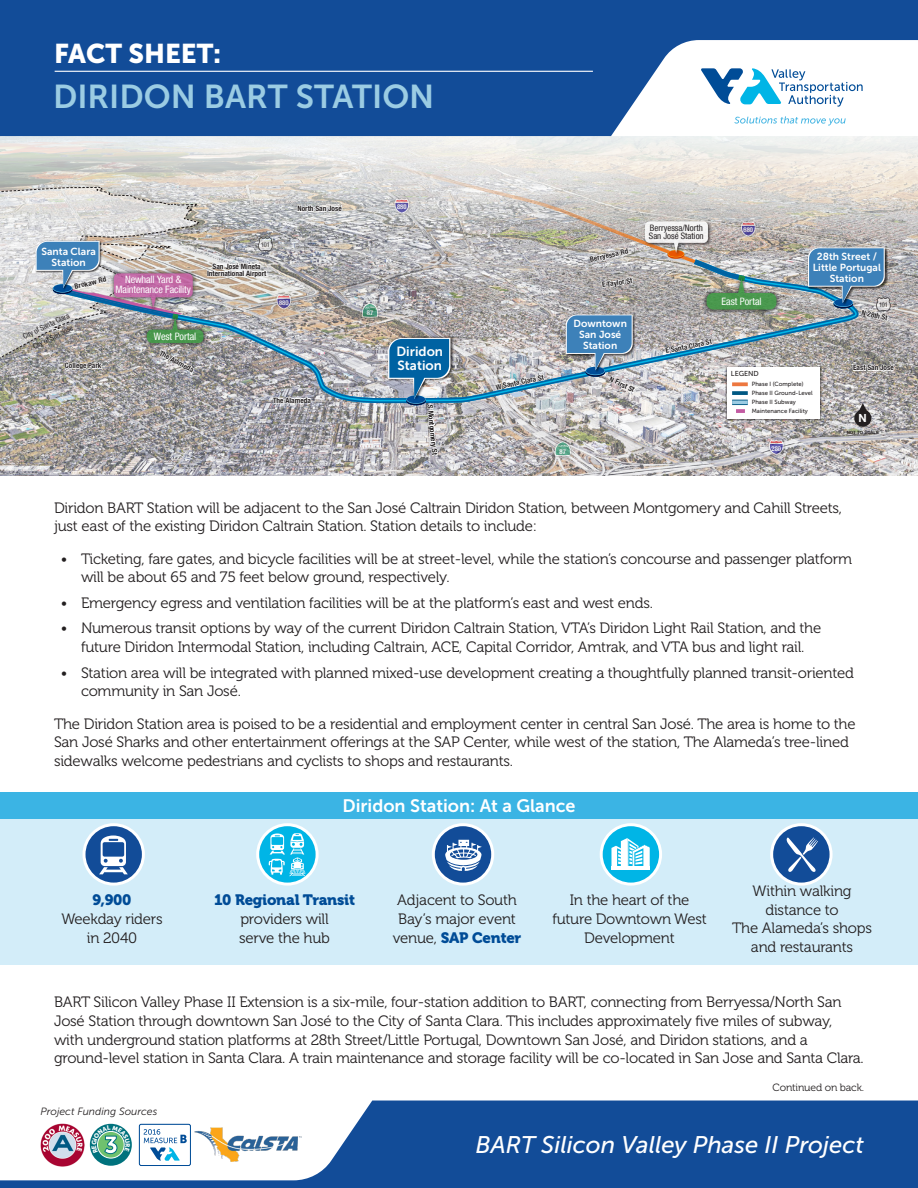
<style>
.page{position:relative;width:918px;height:1188px;background:#fff}
.page>*{position:absolute;margin:0;border:0;box-sizing:border-box;transform-origin:0 0}
.t1{font:33px "Museo Sans 700";color:#9bcce3}
.t2{font:27px "Museo Sans 900";color:#fff}
.t3{font:italic 24px "Museo Sans 500";color:#fff}
.t4{font:18px "Museo Sans 700";color:#fff}
.Paragraph_Style{font:15px/18.8px "Museo 300";letter-spacing:-.015em;color:#231f20;text-align:center}
.t5{font:13.2px/14.2px "Museo Sans 700";color:#fff}
.t6{font:700 11.1px "Helvetica Neue LT Com";color:#fff}
.t7{font:italic 10.5px "Museo Sans 300";color:#231f20}
.Paragraph_Style-2{font:10.5px "Museo 300";letter-spacing:-.015em;color:#231f20}
.t8{font:10.2px/10.9px "Museo Sans 700";color:#fff;text-align:center}
.t9{font:condensed 10.2px/9.6px "Helvetica Neue LT Com";letter-spacing:-.01em;color:#fff;text-align:center}
.t10{font:condensed 8.85px/8.9px "Helvetica Neue LT Com";color:#231f20}
.t11{font:700 condensed 7.35px/7.4px "Helvetica Neue LT Com";color:#231f20;text-align:center}
.t12{font:condensed 7.35px "Helvetica Neue LT Com";color:#231f20}
.t13{font:7.2px "Museo Sans 500";color:#231f20}
.t14{font:700 condensed 6.6px "Helvetica Neue LT Com";color:#fff}
.t15{font:700 condensed 6.6px "Helvetica Neue LT Com";letter-spacing:-.04em;color:#231f20}
.t16{font:6px/8.9px "Museo Sans 500";color:#231f20}
.t17{font:700 4.35px "Helvetica Neue LT Com";color:#231f20}
.s1{font-family:"Museo 900";color:#004c97}
</style>
<div class="page">
<svg style="left:0;top:0;width:918px;height:136px;fill:#124c98"></svg>
<svg style="left:0;top:1101px;width:918px;height:87px;fill:#124c98"></svg>
<img style="left:0;top:157px;width:918px;height:319px">
<img style="left:60px;top:261px;width:796px;height:140px">
<div style="left:274px;top:292px;width:20px;height:20px;background:#231f20;opacity:.5"></div>
<svg style="left:276px;top:293px;width:16px;height:17px"></svg>
<div style="left:767px;top:437px;width:19px;height:20px;background:#231f20;opacity:.5"></div>
<svg style="left:769px;top:439px;width:15px;height:16px"></svg>
<svg style="left:808px;top:247px;width:84px;height:65px"></svg>
<svg style="left:257px;top:237px;width:17px;height:15px"></svg>
<div style="left:553px;top:439px;width:20px;height:19px;background:#231f20;opacity:.5"></div>
<svg style="left:554px;top:441px;width:17px;height:18px"></svg>
<div style="left:724px;top:365px;width:98px;height:56px;background:#231f20;opacity:.6"></div>
<div style="left:727px;top:367px;width:93px;height:52px;background:#fff"></div>
<div style="left:143px;top:314px;width:65px;height:33px;background:#231f20;opacity:.75"></div>
<img style="left:0;top:187px;width:203px;height:174px">
<div style="left:702px;top:274px;width:79px;height:40px;background:#231f20;opacity:.75"></div>
<img style="left:339px;top:147px;width:437px;height:266px">
<div style="left:854px;top:410px;width:17px;height:17px;background:#231f20;border-radius:50%"></div>
<svg style="left:856px;top:403px;width:14px;height:11px"></svg>
<hr style="left:55px;top:71px;width:538px;height:1px;background:#fff">
<div style="left:0;top:814px;width:918px;height:151px;background:#d3edf9"></div>
<div style="left:0;top:792px;width:918px;height:27px;background:#3bb4e4"></div>
<svg style="left:601px;top:825px;width:60px;height:59px"></svg>
<div style="left:600px;top:823px;width:62px;height:63px;border:3px solid #fff;border-radius:50%"></div>
<svg style="left:611px;top:838px;width:39px;height:28px"></svg>
<hr style="left:611px;top:866px;width:39px;height:4px;background:#fff">
<div style="left:84px;top:825px;width:59px;height:59px;background:#124c98;border-radius:50%"></div>
<div style="left:83px;top:823px;width:62px;height:63px;border:3px solid #fff;border-radius:50%"></div>
<svg style="left:99px;top:836px;width:29px;height:38px"></svg>
<svg style="left:433px;top:825px;width:60px;height:59px"></svg>
<div style="left:432px;top:823px;width:62px;height:63px;border:3px solid #fff;border-radius:50%"></div>
<svg style="left:445px;top:840px;width:37px;height:31px"></svg>
<div style="left:772px;top:825px;width:59px;height:59px;background:#124c98;border-radius:50%"></div>
<div style="left:770px;top:823px;width:63px;height:63px;border:3px solid #fff;border-radius:50%"></div>
<svg style="left:787px;top:837px;width:31px;height:35px"></svg>
<svg style="left:258px;top:825px;width:59px;height:59px"></svg>
<div style="left:256px;top:823px;width:63px;height:63px;border:3px solid #fff;border-radius:50%"></div>
<svg style="left:269px;top:833px;width:36px;height:43px"></svg>
<svg style="left:734px;top:116px;width:112px;height:10px"></svg>
<svg style="left:701px;top:68px;width:162px;height:39px"></svg>
<svg style="left:139px;top:1124px;width:52px;height:42px"></svg>
<img style="left:195px;top:1128px;width:106px;height:34px">
<img style="left:40px;top:1123px;width:44px;height:44px">
<svg style="left:90px;top:1124px;width:42px;height:42px"></svg>
<svg style="left:98px;top:1131px;width:26px;height:27px"></svg>
<div style="left:97px;top:1131px;width:28px;height:28px;border:1px solid #fff;border-radius:50%"></div>
<svg style="left:92px;top:1126px;width:38px;height:28px"></svg>
<h1 class="t2" style="left:54px;top:38px;width:169px">FACT SHEET:</h1>
<h1 class="t1" style="left:53px;top:78px;width:383px">DIRIDON BART STATION</h1>
<p class="t11" style="left:298px;top:205px;width:46px">North San José</p>
<p class="t14" style="left:397px;top:203px;width:11px">880</p>
<p class="t10" style="left:649px;top:223px;width:56px">Berryessa/North<br>San José Station</p>
<p class="t14" style="left:744px;top:226px;width:11px">680</p>
<p class="t8" style="left:41px;top:246px;width:56px">Santa Clara<br>Station</p>
<p class="t11" style="left:74px;top:283px;width:34px;rotate:-13deg">Brokaw Rd</p>
<p class="t9" style="left:116px;top:275px;width:77px">Newhall Yard &amp;<br>Maintenance Facility</p>
<p class="t15" style="left:261px;top:241px;width:11px">101</p>
<p class="t11" style="left:207px;top:262px;width:61px">San José Mineta<br>International Airport</p>
<p class="t11" style="left:589px;top:256px;width:40px;rotate:-12deg">Berryessa Rd</p>
<p class="t11" style="left:601px;top:281px;width:32px;rotate:-8deg">E Taylor St</p>
<p class="t8" style="left:813px;top:251px;width:70px">28th Street /<br>Little Portugal<br>Station</p>
<p class="t14" style="left:279px;top:299px;width:11px">880</p>
<p class="t9" style="left:721px;top:296px;width:42px">East Portal</p>
<p class="t15" style="left:879px;top:301px;width:11px">101</p>
<p class="t12" style="left:22px;top:333px;width:52px;rotate:-26deg">City of Santa Clara</p>
<p class="t12" style="left:31px;top:343px;width:45px;rotate:-26deg">City of San Jose</p>
<p class="t11" style="left:65px;top:362px;width:38px">College Park</p>
<p class="t9" style="left:154px;top:331px;width:44px">West Portal</p>
<p class="t11" style="left:162px;top:349px;width:40px;rotate:28deg">The Alameda</p>
<p class="t11" style="left:273px;top:397px;width:40px;rotate:-1deg">The Alameda</p>
<p class="t14" style="left:367px;top:309px;width:8px">87</p>
<p class="t5" style="left:396px;top:344px;width:48px">Diridon<br>Station</p>
<p class="t11" style="left:434px;top:405px;width:52px;rotate:84deg">S Montgomery St</p>
<p class="t11" style="left:495px;top:384px;width:50px;rotate:-12deg">W Santa Clara St</p>
<p class="t8" style="left:573px;top:318px;width:55px">Downtown<br>San José<br>Station</p>
<p class="t11" style="left:612px;top:375px;width:28px;rotate:25deg">N First St</p>
<p class="t14" style="left:560px;top:447px;width:8px">87</p>
<p class="t11" style="left:665px;top:347px;width:48px;rotate:-12deg">E Santa Clara St</p>
<p class="t13" style="left:731px;top:370px;width:29px">LEGEND</p>
<p class="t16" style="left:752px;top:380px;width:62px">Phase I (Complete)<br>Phase II Ground-Level<br>Phase II Subway<br>Maintenance Facility</p>
<p class="t14" style="left:772px;top:444px;width:11px">280</p>
<p class="t11" style="left:862px;top:309px;width:28px;rotate:13deg">N 28th St</p>
<p class="t11" style="left:853px;top:364px;width:42px">East San José</p>
<p class="t6" style="left:858px;top:411px;width:10px">N</p>
<p class="t17" style="left:847px;top:430px;width:34px">NOT TO SCALE</p>
<p class="Paragraph_Style" style="left:54px;top:498px;width:790px;text-align:left">Diridon BART Station will be adjacent to the San José Caltrain Diridon Station, between Montgomery and Cahill Streets, just east of the existing Diridon Caltrain Station. Station details to include:</p>
<p class="Paragraph_Style" style="left:81px;top:549px;width:773px;text-align:left;text-indent:-20px">• Ticketing, fare gates, and bicycle facilities will be at street-level, while the station’s concourse and passenger platform will be about 65 and 75 feet below ground, respectively.</p>
<p class="Paragraph_Style" style="left:61px;top:594px;width:594px">• Emergency egress and ventilation facilities will be at the platform’s east and west ends.</p>
<p class="Paragraph_Style" style="left:61px;top:619px;width:762px">• Numerous transit options by way of the current Diridon Caltrain Station, VTA’s Diridon Light Rail Station, and the future Diridon Intermodal Station, including Caltrain, ACE, Capital Corridor, Amtrak, and VTA bus and light rail.</p>
<p class="Paragraph_Style" style="left:81px;top:663px;width:774px;text-align:left;text-indent:-20px">• Station area will be integrated with planned mixed-use development creating a thoughtfully planned transit-oriented community in San José.</p>
<p class="Paragraph_Style" style="left:54px;top:714px;width:803px;text-align:left">The Diridon Station area is poised to be a residential and employment center in central San José. The area is home to the<br>San José Sharks and other entertainment offerings at the SAP Center, while west of the station, The Alameda’s tree-lined sidewalks welcome pedestrians and cyclists to shops and restaurants.</p>
<h2 class="t4" style="left:342px;top:796px;width:235px">Diridon Station: At a Glance</h2>
<p class="Paragraph_Style" style="left:61px;top:891px;width:103px"><span class="s1">9,900<br></span>Weekday riders in 2040</p>
<p class="Paragraph_Style" style="left:214px;top:891px;width:143px"><span class="s1">10 Regional Transit </span>providers will<br>serve the hub</p>
<p class="Paragraph_Style" style="left:393px;top:891px;width:130px">Adjacent to South<br>Bay’s major event venue, <span class="s1">SAP Center</span></p>
<p class="Paragraph_Style" style="left:552px;top:891px;width:156px">In the heart of the future Downtown West<br>Development</p>
<p class="Paragraph_Style" style="left:732px;top:882px;width:141px">Within walking distance to<br>The Alameda’s shops and restaurants</p>
<p class="Paragraph_Style" style="left:54px;top:993px;width:811px;text-align:left">BART Silicon Valley Phase II Extension is a six-mile, four-station addition to BART, connecting from Berryessa/North San José Station through downtown San José to the City of Santa Clara. This includes approximately five miles of subway, with underground station platforms at 28th Street/Little Portugal, Downtown San José, and Diridon stations, and a ground-level station in Santa Clara. A train maintenance and storage facility will be co-located in San Jose and Santa Clara.</p>
<p class="t7" style="left:40px;top:1106px;width:118px">Project Funding Sources</p>
<p class="Paragraph_Style-2" style="left:773px;top:1082px;width:93px">Continued on back.</p>
<h3 class="t3" style="left:475px;top:1132px;width:390px">BART Silicon Valley Phase II Project</h3>
</div>
